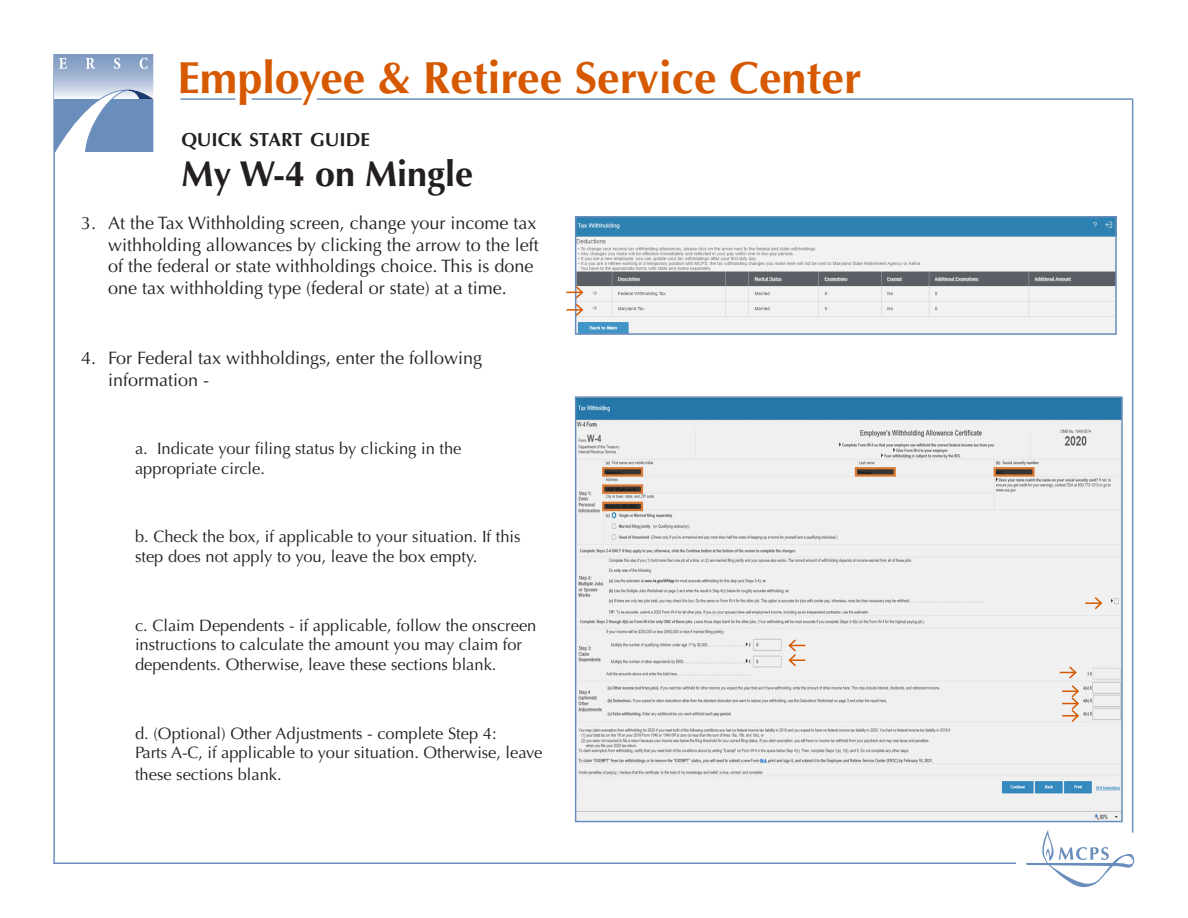
<style>
.page{position:relative;width:1188px;height:918px;background:#fff}
.page>*{position:absolute;margin:0;border:0;box-sizing:border-box;transform-origin:0 0}
.t1{font:700 45px "Optima LT Std";color:#d65900}
.t2{font:700 36px "Optima LT Std";color:#231f20}
.t3{font:700 18.9px "Optima LT Std";color:#231f20}
.t4{font:18px/21.6px "Optima LT Std";color:#231f20}
.t5{font:16.5px/19.8px "Optima LT Std";color:#231f20}
</style>
<div class="page">
<hr style="left:53px;top:54px;width:2px;height:810px;background:#6a8ebc">
<hr style="left:180px;top:98px;width:55px;height:2px;background:#6a8ebc">
<hr style="left:252px;top:98px;width:50px;height:2px;background:#6a8ebc">
<hr style="left:317px;top:98px;width:816px;height:2px;background:#6a8ebc">
<hr style="left:1132px;top:100px;width:1px;height:733px;background:#6a8ebc">
<hr style="left:53px;top:862px;width:963px;height:2px;background:#6a8ebc">
<svg style="left:1026px;top:830px;width:108px;height:57px"></svg>
<svg style="left:54px;top:54px;width:100px;height:97px;background:#98afcf"></svg>
<img style="left:578px;top:219px;width:536px;height:113px">
<div style="left:575px;top:216px;width:542px;height:119px;border:2px solid #6a8ebc"></div>
<svg style="left:566px;top:285px;width:18px;height:33px"></svg>
<img style="left:578px;top:399px;width:542px;height:420px">
<div style="left:575px;top:396px;width:548px;height:426px;border:2px solid #6a8ebc"></div>
<svg style="left:602px;top:467px;width:41px;height:10px"></svg>
<svg style="left:855px;top:467px;width:41px;height:10px"></svg>
<svg style="left:994px;top:467px;width:41px;height:10px"></svg>
<svg style="left:602px;top:484px;width:41px;height:10px"></svg>
<svg style="left:602px;top:502px;width:41px;height:9px"></svg>
<svg style="left:1085px;top:595px;width:18px;height:16px"></svg>
<svg style="left:1060px;top:665px;width:20px;height:59px"></svg>
<svg style="left:787px;top:638px;width:18px;height:30px"></svg>
<h1 class="t1" style="left:177px;top:52px;width:686px">Employee &amp; Retiree Service Center</h1>
<p class="t3" style="left:181px;top:128px;width:190px">QUICK START GUIDE</p>
<h2 class="t2" style="left:181px;top:153px;width:293px">My W-4 on Mingle</h2>
<p class="t4" style="left:108px;top:213px;width:432px;text-indent:-27px">3. At the Tax Withholding screen, change your income tax withholding allowances by clicking the arrow to the left of the federal or state withholdings choice. This is done one tax withholding type (federal or state) at a time.</p>
<p class="t4" style="left:108px;top:348px;width:376px;text-indent:-27px">4. For Federal tax withholdings, enter the following information -</p>
<p class="t5" style="left:135px;top:439px;width:328px">a. Indicate your filing status by clicking in the appropriate circle.</p>
<p class="t5" style="left:135px;top:527px;width:387px">b. Check the box, if applicable to your situation. If this step does not apply to you, leave the box empty.</p>
<p class="t5" style="left:135px;top:615px;width:403px">c. Claim Dependents - if applicable, follow the onscreen instructions to calculate the amount you may claim for dependents. Otherwise, leave these sections blank.</p>
<p class="t5" style="left:135px;top:723px;width:409px">d. (Optional) Other Adjustments - complete Step 4:<br>Parts A-C, if applicable to your situation. Otherwise, leave</p>
<p class="t5" style="left:135px;top:765px;width:148px">these sections blank.</p>
</div>
